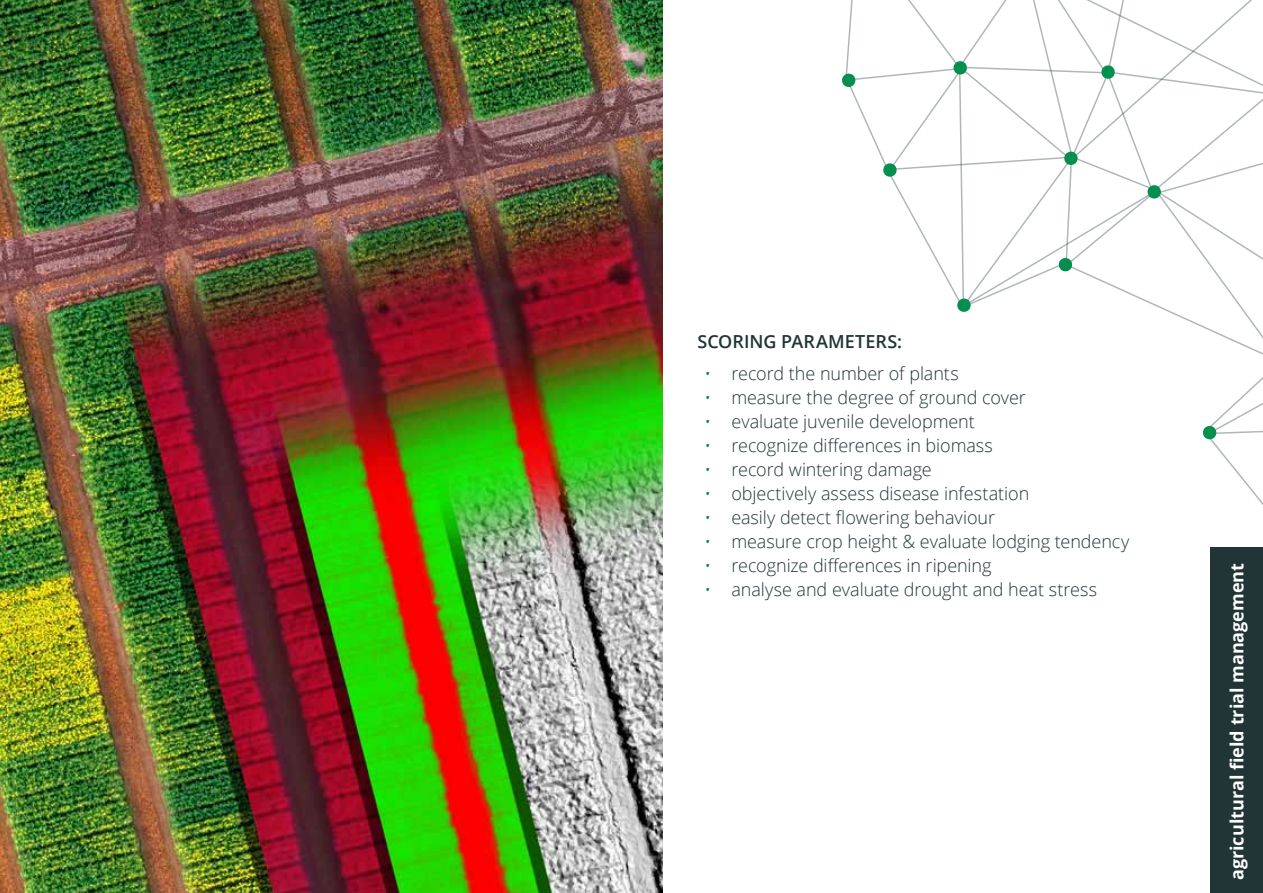
<style>
.page{position:relative;width:1263px;height:893px;background:#fff}
.page>*{position:absolute;margin:0;border:0;box-sizing:border-box;transform-origin:0 0}
.t1{font:300 18px "Open Sans";letter-spacing:-.005em;color:#213536}
.t2{font:700 18px "Open Sans";color:#fff}
.t3{font:600 18px "Open Sans";color:#213536}
.s1{color:#008e4d}
</style>
<div class="page">
<svg style="left:914px;top:221px;width:349px;height:134px"></svg>
<svg style="left:956px;top:298px;width:15px;height:15px"></svg>
<svg style="left:1058px;top:257px;width:15px;height:15px"></svg>
<svg style="left:842px;top:0;width:421px;height:221px"></svg>
<svg style="left:1203px;top:377px;width:60px;height:63px"></svg>
<img style="left:0;top:0;width:663px;height:893px">
<div style="left:1210px;top:547px;width:53px;height:346px;background:#213536"></div>
<p class="t3" style="left:697px;top:329px;width:206px">SCORING PARAMETERS:</p>
<p class="t1" style="left:704px;top:361px;width:256px"><span class="s1">•</span> record the number of plants</p>
<p class="t1" style="left:704px;top:385px;width:323px"><span class="s1">•</span> measure the degree of ground cover</p>
<p class="t1" style="left:704px;top:409px;width:272px"><span class="s1">•</span> evaluate juvenile development</p>
<p class="t1" style="left:704px;top:433px;width:290px"><span class="s1">•</span> recognize differences in biomass</p>
<p class="t1" style="left:704px;top:457px;width:229px"><span class="s1">•</span> record wintering damage</p>
<p class="t1" style="left:704px;top:481px;width:326px"><span class="s1">•</span> objectively assess disease infestation</p>
<p class="t1" style="left:704px;top:505px;width:292px"><span class="s1">•</span> easily detect flowering behaviour</p>
<p class="t1" style="left:704px;top:529px;width:426px"><span class="s1">•</span> measure crop height &amp; evaluate lodging tendency</p>
<p class="t1" style="left:704px;top:553px;width:288px"><span class="s1">•</span> recognize differences in ripening</p>
<p class="t1" style="left:704px;top:577px;width:394px"><span class="s1">•</span> analyse and evaluate drought and heat stress</p>
<p class="t2" style="left:1224px;top:880px;width:319px;rotate:-90deg">agricultural field trial management</p>
</div>
